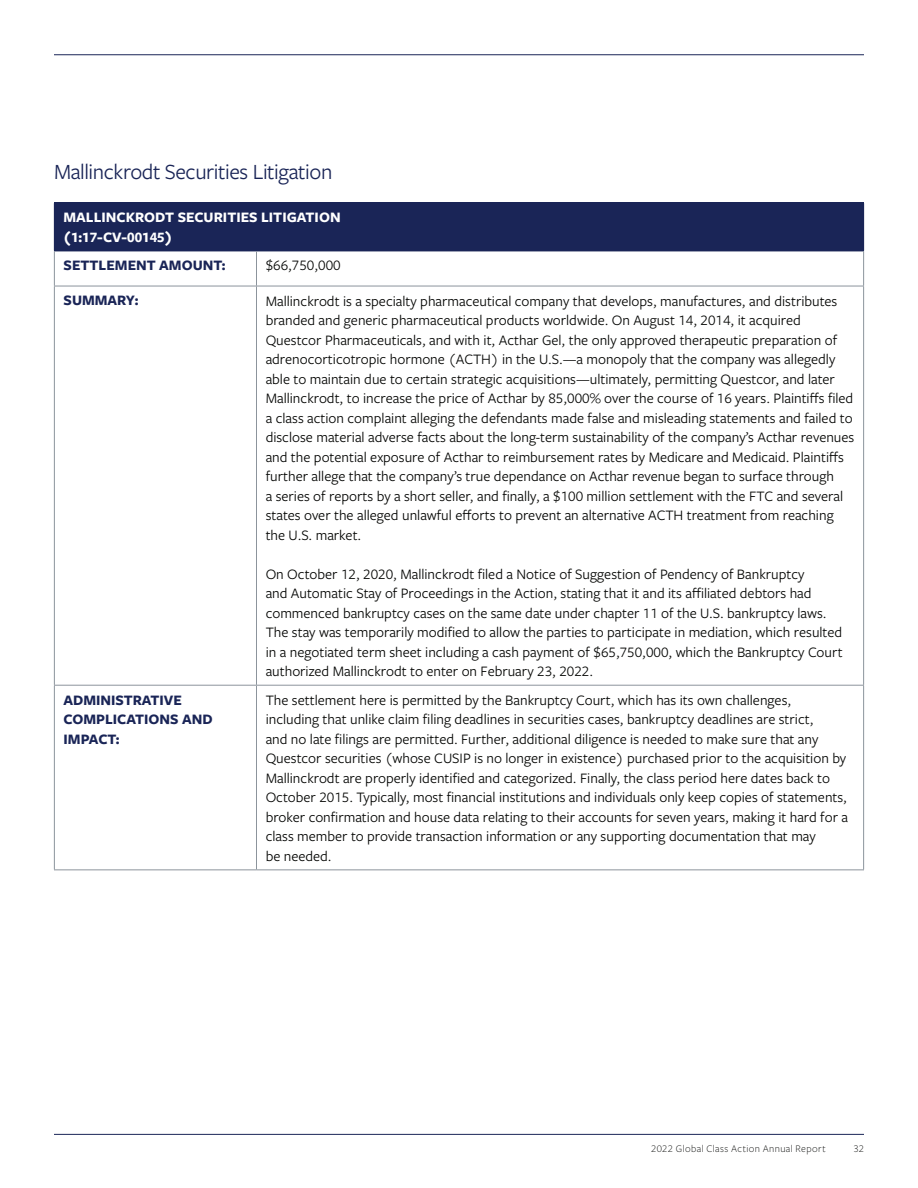
<style>
.page{position:relative;width:918px;height:1188px;background:#fff}
.page>*{position:absolute;margin:0;border:0;box-sizing:border-box;transform-origin:0 0}
.t1{font:22.5px "Freight Sans Pro";letter-spacing:-.02em;color:#1a2557}
.t2{font:15px/19.5px "Freight Sans Pro";color:#040503}
.t3{font:700 15px/19.5px "Freight Sans Pro";color:#1a2557}
.t4{font:700 15px/19.5px "Freight Sans Pro";color:#fff}
.t5{font:300 10.5px "Freight Sans Pro";letter-spacing:.04em;color:#040503}
</style>
<div class="page">
<hr style="left:54px;top:1134px;width:810px;height:1px;background:#1a2557">
<hr style="left:54px;top:54px;width:810px;height:1px;background:#1a2557">
<div style="left:54px;top:203px;width:810px;height:48px;background:#1a2557"></div>
<hr style="left:54px;top:202px;width:202px;height:1px;background:#1a2557">
<hr style="left:256px;top:202px;width:608px;height:1px;background:#1a2557">
<hr style="left:54px;top:251px;width:202px;height:1px;background:#1a2557">
<hr style="left:256px;top:251px;width:608px;height:1px;background:#1a2557">
<hr style="left:54px;top:251px;width:1px;height:35px;background:#8c949c">
<hr style="left:256px;top:251px;width:1px;height:35px;background:#8c949c">
<hr style="left:863px;top:251px;width:1px;height:35px;background:#8c949c">
<hr style="left:54px;top:286px;width:1px;height:399px;background:#8c949c">
<hr style="left:54px;top:686px;width:1px;height:183px;background:#8c949c">
<hr style="left:54px;top:286px;width:202px;height:1px;background:#8c949c">
<hr style="left:54px;top:685px;width:202px;height:1px;background:#8c949c">
<hr style="left:54px;top:869px;width:202px;height:1px;background:#8c949c">
<hr style="left:256px;top:286px;width:1px;height:399px;background:#8c949c">
<hr style="left:256px;top:686px;width:1px;height:183px;background:#8c949c">
<hr style="left:256px;top:286px;width:608px;height:1px;background:#8c949c">
<hr style="left:863px;top:286px;width:1px;height:399px;background:#8c949c">
<hr style="left:863px;top:686px;width:1px;height:183px;background:#8c949c">
<hr style="left:256px;top:685px;width:608px;height:1px;background:#8c949c">
<hr style="left:256px;top:869px;width:608px;height:1px;background:#8c949c">
<h1 class="t1" style="left:54px;top:157px;width:280px">Mallinckrodt Securities Litigation</h1>
<p class="t4" style="left:64px;top:207px;width:279px">MALLINCKRODT SECURITIES LITIGATION (1:17-CV-00145)</p>
<p class="t3" style="left:64px;top:255px;width:164px">SETTLEMENT AMOUNT:</p>
<p class="t2" style="left:266px;top:255px;width:76px">$66,750,000</p>
<p class="t3" style="left:64px;top:290px;width:77px">SUMMARY:</p>
<p class="t2" style="left:266px;top:290px;width:590px">Mallinckrodt is a specialty pharmaceutical company that develops, manufactures, and distributes branded and generic pharmaceutical products worldwide. On August 14, 2014, it acquired Questcor Pharmaceuticals, and with it, Acthar Gel, the only approved therapeutic preparation of adrenocorticotropic hormone (ACTH) in the U.S.—a monopoly that the company was allegedly able to maintain due to certain strategic acquisitions—ultimately, permitting Questcor, and later Mallinckrodt, to increase the price of Acthar by 85,000% over the course of 16 years. Plaintiffs filed a class action complaint alleging the defendants made false and misleading statements and failed to disclose material adverse facts about the long-term sustainability of the company’s Acthar revenues and the potential exposure of Acthar to reimbursement rates by Medicare and Medicaid. Plaintiffs further allege that the company’s true dependance on Acthar revenue began to surface through<br>a series of reports by a short seller, and finally, a $100 million settlement with the FTC and several states over the alleged unlawful efforts to prevent an alternative ACTH treatment from reaching the U.S. market.</p>
<p class="t2" style="left:266px;top:563px;width:578px">On October 12, 2020, Mallinckrodt filed a Notice of Suggestion of Pendency of Bankruptcy<br>and Automatic Stay of Proceedings in the Action, stating that it and its affiliated debtors had commenced bankruptcy cases on the same date under chapter 11 of the U.S. bankruptcy laws.<br>The stay was temporarily modified to allow the parties to participate in mediation, which resulted in a negotiated term sheet including a cash payment of $65,750,000, which the Bankruptcy Court authorized Mallinckrodt to enter on February 23, 2022.</p>
<p class="t3" style="left:64px;top:689px;width:151px">ADMINISTRATIVE<br>COMPLICATIONS AND<br>IMPACT:</p>
<p class="t2" style="left:266px;top:689px;width:584px">The settlement here is permitted by the Bankruptcy Court, which has its own challenges, including that unlike claim filing deadlines in securities cases, bankruptcy deadlines are strict,<br>and no late filings are permitted. Further, additional diligence is needed to make sure that any Questcor securities (whose CUSIP is no longer in existence) purchased prior to the acquisition by Mallinckrodt are properly identified and categorized. Finally, the class period here dates back to October 2015. Typically, most financial institutions and individuals only keep copies of statements, broker confirmation and house data relating to their accounts for seven years, making it hard for a class member to provide transaction information or any supporting documentation that may<br>be needed.</p>
<p class="t5" style="left:651px;top:1142px;width:176px">2022 Global Class Action Annual Report</p>
<p class="t5" style="left:854px;top:1142px;width:12px">32</p>
</div>
